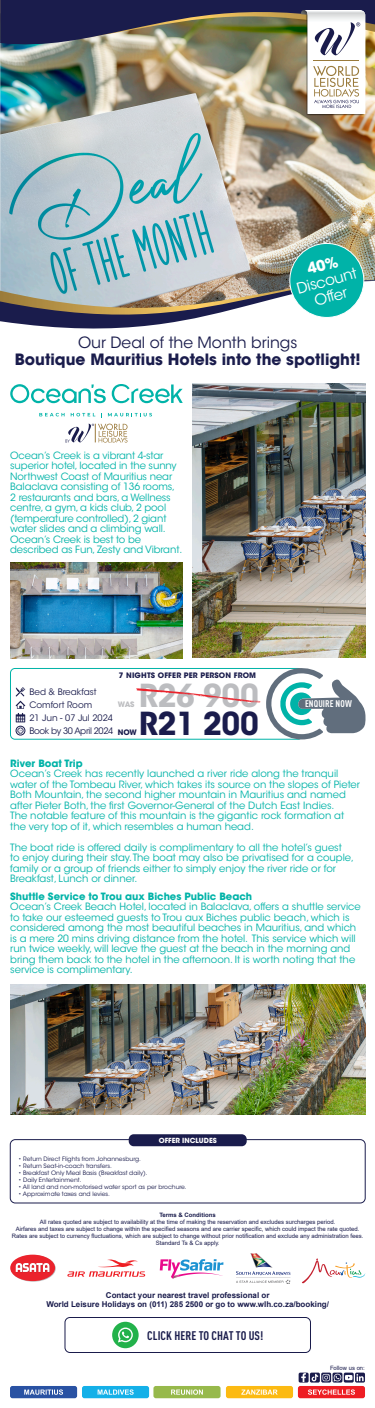
<style>
.page{position:relative;width:375px;height:1408px;background:#fff}
.page>*{position:absolute;margin:0;border:0;box-sizing:border-box;transform-origin:0 0}
.t1{font:700 condensed 31.5px "ITC Avant Garde Std";letter-spacing:-.03em;color:#bcbdc0;scale:1.11 1}
.t2{font:700 condensed 31.5px "ITC Avant Garde Std";letter-spacing:-.03em;color:#1a1c4c;scale:1.11 1}
.t3{font:700 15.5px "ITC Avant Garde Std";color:#1a1c4c}
.t4{font:15.5px "ITC Avant Garde Std";color:#1a1c4c}
.t5{font:15px "ITC Avant Garde Std";color:#fff}
.t6{font:700 condensed 12.35px "DIN Pro";letter-spacing:.01em;color:#1a1c4c}
.t7{font:10px/10.5px "ITC Avant Garde Std";color:#00b3a8}
.t8{font:700 10px "ITC Avant Garde Std";color:#00b3a8}
.t9{font:700 condensed 9.55px "DIN Pro";letter-spacing:.01em;color:#fff}
.t10{font:8.85px "ITC Avant Garde Std";color:#1a1c4c}
.t11{font:8.85px "ITC Avant Garde Std";letter-spacing:-.04em;color:#1a1c4c}
.t12{font:700 8px "Arial";color:#1a1c4c}
.t13{font:700 7.5px "ITC Avant Garde Std";letter-spacing:.02em;color:#1a1c4c}
.t14{font:700 7.5px "ITC Avant Garde Std";color:#bcbdc0}
.t15{font:700 7px "ITC Avant Garde Std";color:#fff}
.t16{font:6px/7px "Arial";color:#1a1c4c;text-align:center}
.t17{font:6px "ITC Avant Garde Std";color:#1a1c4c}
.t18{font:700 6px "Arial";color:#1a1c4c}
.t19{font:5.95px "Arial";color:#1a1c4c}
</style>
<div class="page">
<img style="left:0;top:114px;width:375px;height:164px">
<svg style="left:0;top:278px;width:375px;height:51px"></svg>
<div style="left:10px;top:1139px;width:355px;height:64px;border:1px solid #1a1c4c;border-radius:5px"></div>
<div style="left:129px;top:1134px;width:118px;height:12px;background:#1a1c4c;border-radius:5px"></div>
<svg style="left:67px;top:1259px;width:79px;height:18px"></svg>
<svg style="left:11px;top:1255px;width:45px;height:27px"></svg>
<div style="left:10px;top:1255px;width:45px;height:26px;background:#eb232c;border-radius:50%"></div>
<svg style="left:16px;top:1263px;width:34px;height:9px"></svg>
<svg style="left:160px;top:1259px;width:63px;height:20px"></svg>
<img style="left:237px;top:1253px;width:54px;height:30px">
<svg style="left:302px;top:1258px;width:63px;height:26px"></svg>
<div style="left:10px;top:1386px;width:67px;height:12px;background:#2952a3;border-radius:2px"></div>
<svg style="left:24px;top:1389px;width:39px;height:6px"></svg>
<div style="left:82px;top:1386px;width:67px;height:12px;background:#14b0e8;border-radius:2px"></div>
<svg style="left:98px;top:1389px;width:36px;height:6px"></svg>
<div style="left:153px;top:1386px;width:68px;height:12px;background:#97b94b;border-radius:2px"></div>
<svg style="left:171px;top:1389px;width:32px;height:6px"></svg>
<div style="left:226px;top:1386px;width:67px;height:12px;background:#fcba12;border-radius:2px"></div>
<svg style="left:241px;top:1390px;width:37px;height:5px"></svg>
<div style="left:298px;top:1386px;width:67px;height:12px;background:#ee1d23;border-radius:2px"></div>
<svg style="left:308px;top:1389px;width:47px;height:6px"></svg>
<div style="left:299px;top:1373px;width:10px;height:10px;background:#1a1c4c;border-radius:2px"></div>
<svg style="left:310px;top:1373px;width:10px;height:10px"></svg>
<svg style="left:321px;top:1373px;width:10px;height:10px"></svg>
<svg style="left:332px;top:1373px;width:10px;height:10px"></svg>
<div style="left:344px;top:1373px;width:10px;height:10px;background:#1a1c4c;border-radius:2px"></div>
<svg style="left:355px;top:1373px;width:10px;height:10px"></svg>
<svg style="left:301px;top:1373px;width:5px;height:9px"></svg>
<svg style="left:312px;top:1374px;width:52px;height:7px"></svg>
<img style="left:10px;top:984px;width:355px;height:130px">
<img style="left:10px;top:563px;width:173px;height:95px">
<svg style="left:39px;top:413px;width:26px;height:3px"></svg>
<svg style="left:71px;top:413px;width:24px;height:3px"></svg>
<svg style="left:108px;top:413px;width:44px;height:3px"></svg>
<svg style="left:10px;top:384px;width:96px;height:19px"></svg>
<svg style="left:112px;top:384px;width:71px;height:19px"></svg>
<svg style="left:65px;top:424px;width:63px;height:19px"></svg>
<img style="left:193px;top:384px;width:172px;height:274px">
<svg style="left:10px;top:668px;width:356px;height:72px"></svg>
<div style="left:112px;top:1322px;width:27px;height:26px;background:#23b24b;border-radius:50%"></div>
<svg style="left:118px;top:1328px;width:15px;height:14px"></svg>
<div style="left:65px;top:1317px;width:246px;height:36px;border:1px solid #1a1c4c;border-radius:5px"></div>
<div style="left:290px;top:243px;width:74px;height:74px;background:#00b3a8;border-radius:50%"></div>
<div style="left:289px;top:243px;width:75px;height:75px;border:1px solid #fff;border-radius:50%"></div>
<img style="left:0;top:0;width:375px;height:114px">
<p class="t5" style="left:295px;top:280px;width:63px;rotate:-15deg">Discount</p>
<p class="t5" style="left:313px;top:292px;width:35px;rotate:-15deg">Offer</p>
<p class="t4" style="left:78px;top:333px;width:221px">Our Deal of the Month brings</p>
<p class="t3" style="left:15px;top:349px;width:347px">Boutique Mauritius Hotels into the spotlight!</p>
<p class="t7" style="left:10px;top:450px;width:168px">Ocean’s Creek is a vibrant 4-star superior hotel, located in the sunny Northwest Coast of Mauritius near Balaclava consisting of 136 rooms, 2 restaurants and bars, a Wellness centre, a gym, a kids club, 2 pool (temperature controlled), 2 giant water slides and a climbing wall.<br>Ocean’s Creek is best to be</p>
<p class="t7" style="left:10px;top:544px;width:174px">described as Fun, Zesty and Vibrant.</p>
<p class="t13" style="left:119px;top:670px;width:139px">7 NIGHTS OFFER PER PERSON FROM</p>
<p class="t14" style="left:118px;top:700px;width:18px">WAS</p>
<p class="t1" style="left:139px;top:676px;width:110px">R26 900</p>
<p class="t10" style="left:29px;top:686px;width:69px">Bed &amp; Breakfast</p>
<p class="t10" style="left:29px;top:699px;width:64px">Comfort Room</p>
<p class="t10" style="left:29px;top:712px;width:85px">21 Jun - 07 Jul 2024</p>
<p class="t11" style="left:29px;top:725px;width:85px">Book by 30 April 2024</p>
<p class="t2" style="left:139px;top:703px;width:110px">R21 200</p>
<p class="t13" style="left:118px;top:727px;width:20px">NOW</p>
<p class="t9" style="left:305px;top:698px;width:48px">ENQUIRE NOW</p>
<p class="t8" style="left:10px;top:756px;width:74px">River Boat Trip</p>
<p class="t7" style="left:10px;top:768px;width:330px">Ocean’s Creek has recently launched a river ride along the tranquil</p>
<p class="t7" style="left:10px;top:779px;width:351px">water of the Tombeau River, which takes its source on the slopes of Pieter<br>Both Mountain, the second higher mountain in Mauritius and named</p>
<p class="t7" style="left:10px;top:800px;width:326px">after Pieter Both, the first Governor-General of the Dutch East Indies.</p>
<p class="t7" style="left:10px;top:810px;width:336px">The notable feature of this mountain is the gigantic rock formation at</p>
<p class="t7" style="left:10px;top:821px;width:245px">the very top of it, which resembles a human head.</p>
<p class="t7" style="left:10px;top:842px;width:333px">The boat ride is offered daily is complimentary to all the hotel’s guest</p>
<p class="t7" style="left:10px;top:852px;width:345px">to enjoy during their stay. The boat may also be privatised for a couple,</p>
<p class="t7" style="left:10px;top:863px;width:327px">family or a group of friends either to simply enjoy the river ride or for<br>Breakfast, Lunch or dinner.</p>
<p class="t8" style="left:10px;top:890px;width:243px">Shuttle Service to Trou aux Biches Public Beach</p>
<p class="t7" style="left:10px;top:902px;width:352px">Ocean’s Creek Beach Hotel, located in Balaclava, offers a shuttle service to take our esteemed guests to Trou aux Biches public beach, which is considered among the most beautiful beaches in Mauritius, and which is a mere 20 mins driving distance from the hotel. This service which will run twice weekly, will leave the guest at the beach in the morning and bring them back to the hotel in the afternoon. It is worth noting that the service is complimentary.</p>
<p class="t15" style="left:159px;top:1136px;width:60px">OFFER INCLUDES</p>
<p class="t17" style="left:18px;top:1155px;width:124px">• Return Direct Flights from Johannesburg.</p>
<p class="t17" style="left:18px;top:1162px;width:95px">• Return Seat-in-coach transfers.</p>
<p class="t17" style="left:18px;top:1169px;width:131px">• Breakfast Only Meal Basis (Breakfast daily).</p>
<p class="t17" style="left:18px;top:1176px;width:65px">• Daily Entertainment.</p>
<p class="t17" style="left:18px;top:1183px;width:170px">• All land and non-motorised water sport as per brochure.</p>
<p class="t17" style="left:18px;top:1190px;width:93px">• Approximate taxes and levies.</p>
<p class="t18" style="left:159px;top:1211px;width:58px">Terms &amp; Conditions</p>
<p class="t16" style="left:40px;top:1218px;width:297px">All rates quoted are subject to availability at the time of making the reservation and excludes surcharges period.</p>
<p class="t16" style="left:12px;top:1225px;width:353px">Airfares and taxes are subject to change within the specified seasons and are carrier specific, which could impact the rate quoted.<br>Rates are subject to currency fluctuations, which are subject to change without prior notification and exclude any administration fees.<br>Standard Ts &amp; Cs apply.</p>
<p class="t12" style="left:106px;top:1289px;width:165px">Contact your nearest travel professional or</p>
<p class="t12" style="left:46px;top:1298px;width:284px">World Leisure Holidays on (011) 285 2500 or go to www.wlh.co.za/booking/</p>
<p class="t6" style="left:147px;top:1328px;width:118px">CLICK HERE TO CHAT TO US!</p>
<p class="t19" style="left:330px;top:1364px;width:36px">Follow us on:</p>
</div>
